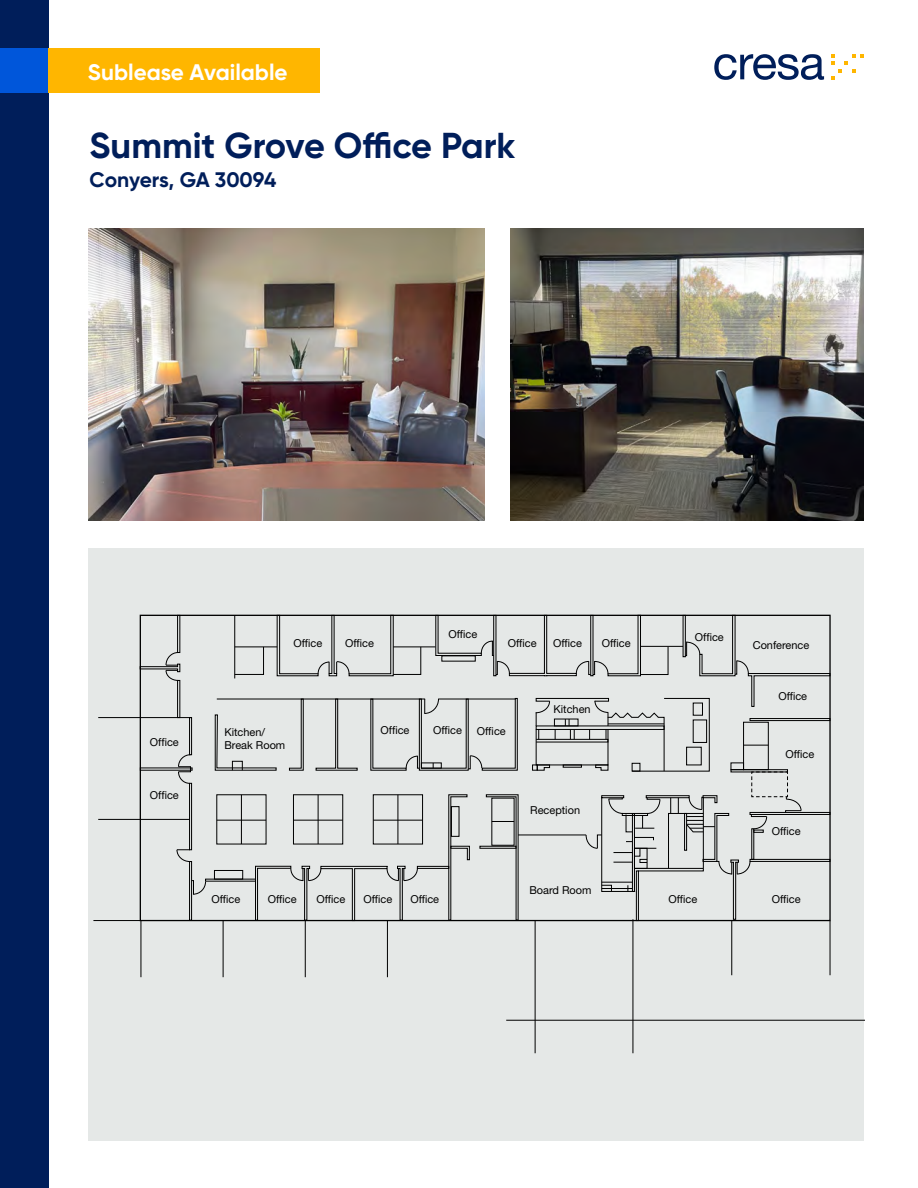
<style>
.page{position:relative;width:918px;height:1188px;background:#fff}
.page>*{position:absolute;margin:0;border:0;box-sizing:border-box;transform-origin:0 0}
.Building_Name{font:700 36px "Gilroy";color:#001e5a}
.Yellow_Bar_Header{font:700 22.5px "Gilroy";color:#fff}
.t1{font:700 21px "Gilroy";letter-spacing:-.005em;color:#001e5a}
.t2{font:10.95px/13.2px "Helvetica Neue LT Std";color:#000}
</style>
<div class="page">
<div style="left:0;top:0;width:49px;height:1188px;background:#001e5a"></div>
<div style="left:0;top:48px;width:49px;height:45px;background:#0056da"></div>
<div style="left:49px;top:48px;width:271px;height:45px;background:#ffb600"></div>
<svg style="left:714px;top:54px;width:110px;height:26px"></svg>
<svg style="left:831px;top:54px;width:33px;height:26px"></svg>
<img style="left:89px;top:229px;width:396px;height:292px">
<img style="left:511px;top:229px;width:353px;height:292px">
<div style="left:89px;top:548px;width:775px;height:593px;background:#e5e8e7"></div>
<div style="left:189px;top:783px;width:3px;height:67px;border:1px solid #000"></div>
<div style="left:189px;top:861px;width:3px;height:60px;border:1px solid #000"></div>
<div style="left:189px;top:717px;width:3px;height:38px;border:1px solid #000"></div>
<div style="left:177px;top:680px;width:3px;height:38px;border:1px solid #000"></div>
<div style="left:177px;top:615px;width:3px;height:38px;border:1px solid #000"></div>
<svg style="left:178px;top:754px;width:13px;height:30px"></svg>
<hr style="left:98px;top:717px;width:94px;height:1px;background:#000">
<hr style="left:98px;top:819px;width:92px;height:1px;background:#000">
<svg style="left:176px;top:849px;width:15px;height:13px"></svg>
<svg style="left:140px;top:652px;width:41px;height:29px"></svg>
<div style="left:214px;top:870px;width:29px;height:9px;border:1px solid #000"></div>
<svg style="left:191px;top:880px;width:15px;height:15px"></svg>
<hr style="left:93px;top:920px;width:47px;height:1px;background:#000">
<hr style="left:387px;top:921px;width:1px;height:56px;background:#000">
<hr style="left:305px;top:921px;width:1px;height:56px;background:#000">
<hr style="left:223px;top:921px;width:1px;height:56px;background:#000">
<hr style="left:141px;top:921px;width:1px;height:56px;background:#000">
<hr style="left:535px;top:921px;width:1px;height:132px;background:#000">
<hr style="left:633px;top:919px;width:1px;height:134px;background:#000">
<hr style="left:731px;top:921px;width:1px;height:54px;background:#000">
<hr style="left:830px;top:921px;width:1px;height:54px;background:#000">
<hr style="left:506px;top:1020px;width:358px;height:1px;background:#000">
<svg style="left:215px;top:615px;width:616px;height:306px"></svg>
<p class="Yellow_Bar_Header" style="left:88px;top:58px;width:201px">Sublease Available</p>
<p class="Building_Name" style="left:90px;top:123px;width:427px">Summit Grove Office Park</p>
<p class="t1" style="left:90px;top:166px;width:188px">Conyers, GA 30094</p>
<p class="t2" style="left:150px;top:735px;width:30px">Office</p>
<p class="t2" style="left:150px;top:788px;width:30px">Office</p>
<p class="t2" style="left:448px;top:627px;width:30px">Office</p>
<p class="t2" style="left:293px;top:636px;width:30px">Office</p>
<p class="t2" style="left:345px;top:636px;width:30px">Office</p>
<p class="t2" style="left:508px;top:636px;width:30px">Office</p>
<p class="t2" style="left:553px;top:636px;width:30px">Office</p>
<p class="t2" style="left:602px;top:636px;width:30px">Office</p>
<p class="t2" style="left:224px;top:726px;width:62px">Kitchen/<br>Break Room</p>
<p class="t2" style="left:381px;top:724px;width:30px">Office</p>
<p class="t2" style="left:433px;top:724px;width:30px">Office</p>
<p class="t2" style="left:477px;top:724px;width:30px">Office</p>
<p class="t2" style="left:554px;top:703px;width:39px">Kitchen</p>
<p class="t2" style="left:530px;top:803px;width:51px">Reception</p>
<p class="t2" style="left:695px;top:630px;width:30px">Office</p>
<p class="t2" style="left:753px;top:638px;width:58px">Conference</p>
<p class="t2" style="left:778px;top:689px;width:30px">Office</p>
<p class="t2" style="left:786px;top:748px;width:30px">Office</p>
<p class="t2" style="left:772px;top:825px;width:30px">Office</p>
<p class="t2" style="left:529px;top:884px;width:64px">Board Room</p>
<p class="t2" style="left:212px;top:892px;width:30px">Office</p>
<p class="t2" style="left:268px;top:892px;width:30px">Office</p>
<p class="t2" style="left:316px;top:892px;width:30px">Office</p>
<p class="t2" style="left:363px;top:892px;width:30px">Office</p>
<p class="t2" style="left:410px;top:892px;width:30px">Office</p>
<p class="t2" style="left:669px;top:892px;width:30px">Office</p>
<p class="t2" style="left:772px;top:892px;width:30px">Office</p>
</div>
